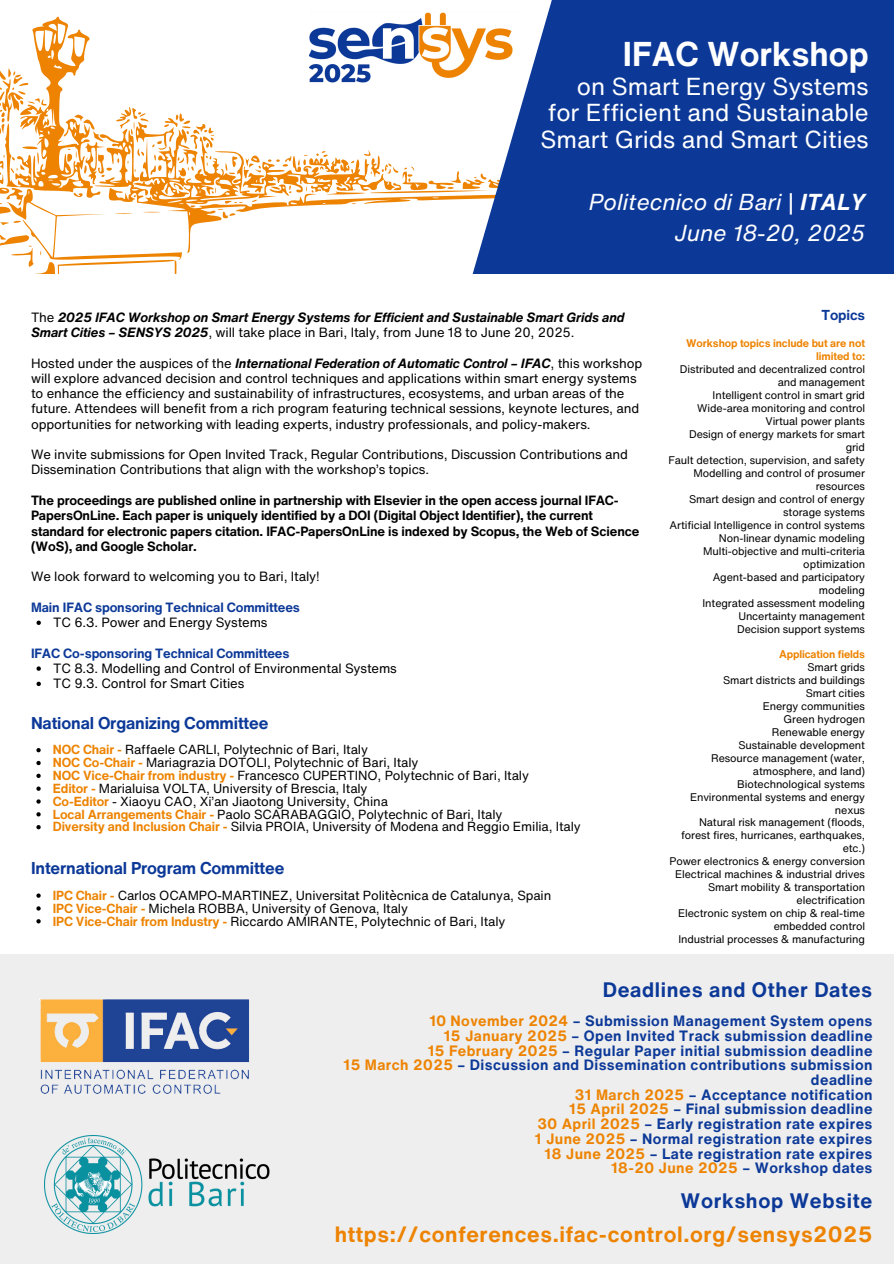
<style>
.page{position:relative;width:894px;height:1264px;background:#fff}
.page>*{position:absolute;margin:0;border:0;box-sizing:border-box;transform-origin:0 0}
.t1{font:700 33.45px "Helvetica Now Text";color:#fff}
.t2{font:23.85px/26.8px "Helvetica Now Text";color:#fff;text-align:right}
.t3{font:italic 22.5px/30.8px "Helvetica Now Text";color:#fff;text-align:right}
.t4{font:700 21.6px "Helvetica Now Text";letter-spacing:.03em;color:#ed8300}
.t5{font:700 20.4px "Helvetica Now Text";letter-spacing:.03em;color:#0c3998}
.t6{font:700 16.65px "Helvetica Now Text";letter-spacing:-.01em;color:#0c3998}
.t7{font:700 14.55px/14.7px "Helvetica Now Text";letter-spacing:.03em;color:#0c3998;text-align:right}
.t8{font:700 14.1px "Helvetica Now Text";letter-spacing:-.01em;color:#0c3998}
.t9{font:13.05px/15.3px "Helvetica Now Text";letter-spacing:-.01em;color:#000}
.t10{font:700 13.05px/15.3px "Helvetica Now Text";letter-spacing:-.01em;color:#000}
.t11{font:italic 700 13.05px/15.3px "Helvetica Now Text";letter-spacing:-.01em;color:#000}
.t12{font:700 13.05px "Helvetica Now Text";letter-spacing:-.01em;color:#0c3998}
.t13{font:12.9px "Helvetica Now Text";letter-spacing:-.01em;color:#000}
.t14{font:10.8px/12.9px "Helvetica Now Text";letter-spacing:-.01em;color:#000;text-align:right}
.t15{font:700 10.8px/12.9px "Helvetica Now Text";letter-spacing:-.01em;color:#ed8300;text-align:right}
.s1{font-weight:700}
.s2{font-weight:400;font-style:normal}
.s3{font-weight:700;font-style:italic}
.s4{font-weight:700;color:#ed8300}
.s5{color:#ed8300}
</style>
<div class="page">
<svg style="left:0;top:16px;width:467px;height:258px"></svg>
<svg style="left:467px;top:0;width:426px;height:274px;background:#1e489f"></svg>
<img style="left:309px;top:12px;width:209px;height:71px">
<div style="left:0;top:954px;width:893px;height:309px;background:#eee"></div>
<img style="left:40px;top:999px;width:209px;height:95px">
<img style="left:45px;top:1135px;width:225px;height:97px">
<svg style="left:36px;top:748px;width:5px;height:4px"></svg>
<svg style="left:36px;top:761px;width:5px;height:4px"></svg>
<svg style="left:36px;top:773px;width:5px;height:5px"></svg>
<svg style="left:36px;top:786px;width:5px;height:4px"></svg>
<svg style="left:36px;top:799px;width:5px;height:4px"></svg>
<svg style="left:36px;top:812px;width:5px;height:4px"></svg>
<svg style="left:36px;top:825px;width:5px;height:4px"></svg>
<svg style="left:36px;top:893px;width:5px;height:4px"></svg>
<svg style="left:36px;top:906px;width:5px;height:4px"></svg>
<svg style="left:36px;top:919px;width:5px;height:4px"></svg>
<svg style="left:36px;top:620px;width:5px;height:5px"></svg>
<svg style="left:36px;top:666px;width:5px;height:4px"></svg>
<svg style="left:36px;top:681px;width:5px;height:5px"></svg>
<h2 class="t1" style="left:622px;top:29px;width:247px">IFAC Workshop</h2>
<h2 class="t2" style="left:540px;top:72px;width:329px">on Smart Energy Systems for Efficient and Sustainable<br>Smart Grids and Smart Cities</h2>
<p class="t3" style="left:588px;top:186px;width:277px">Politecnico di Bari | <span class="s1">ITALY<br></span>June 18-20, 2025</p>
<p class="t11" style="left:31px;top:309px;width:595px"><span class="s2">The</span> 2025 IFAC Workshop on Smart Energy Systems for Efficient and Sustainable Smart Grids and<br>Smart Cities – SENSYS 2025<span class="s2">, will take place in Bari, Italy, from June 18 to June 20, 2025.</span></p>
<p class="t9" style="left:31px;top:355px;width:612px">Hosted under the auspices of the <span class="s3">International Federation of Automatic Control – IFAC</span>, this workshop will explore advanced decision and control techniques and applications within smart energy systems to enhance the efficiency and sustainability of infrastructures, ecosystems, and urban areas of the future. Attendees will benefit from a rich program featuring technical sessions, keynote lectures, and opportunities for networking with leading experts, industry professionals, and policy-makers.</p>
<p class="t9" style="left:31px;top:446px;width:598px">We invite submissions for Open Invited Track, Regular Contributions, Discussion Contributions and<br>Dissemination Contributions that align with the workshop’s topics.</p>
<p class="t10" style="left:31px;top:492px;width:609px">The proceedings are published online in partnership with Elsevier in the open access journal IFAC-PapersOnLine. Each paper is uniquely identified by a DOI (Digital Object Identifier), the current standard for electronic papers citation. IFAC-PapersOnLine is indexed by Scopus, the Web of Science (WoS), and Google Scholar.</p>
<p class="t9" style="left:31px;top:569px;width:290px">We look forward to welcoming you to Bari, Italy!</p>
<p class="t12" style="left:31px;top:597px;width:270px">Main IFAC sponsoring Technical Committees</p>
<p class="t9" style="left:53px;top:614px;width:216px">TC 6.3. Power and Energy Systems</p>
<p class="t12" style="left:31px;top:643px;width:260px">IFAC Co-sponsoring Technical Committees</p>
<p class="t9" style="left:53px;top:660px;width:345px">TC 8.3. Modelling and Control of Environmental Systems</p>
<p class="t9" style="left:53px;top:675px;width:192px">TC 9.3. Control for Smart Cities</p>
<h2 class="t6" style="left:31px;top:710px;width:239px">National Organizing Committee</h2>
<p class="t13" style="left:53px;top:740px;width:316px"><span class="s4">NOC Chair -</span> Raffaele CARLI, Polytechnic of Bari, Italy</p>
<p class="t13" style="left:53px;top:753px;width:367px"><span class="s4">NOC Co-Chair -</span> Mariagrazia DOTOLI, Polytechnic of Bari, Italy</p>
<p class="t13" style="left:53px;top:765px;width:477px"><span class="s4">NOC Vice-Chair from industry -</span> Francesco CUPERTINO, Polytechnic of Bari, Italy</p>
<p class="t13" style="left:53px;top:778px;width:316px"><span class="s4">Editor -</span> Marialuisa VOLTA, University of Brescia, Italy</p>
<p class="t13" style="left:53px;top:791px;width:336px"><span class="s4">Co-Editor</span> - Xiaoyu CAO, Xi’an Jiaotong University, China</p>
<p class="t13" style="left:53px;top:804px;width:451px"><span class="s4">Local Arrangements Chair -</span> Paolo SCARABAGGIO, Polytechnic of Bari, Italy</p>
<p class="t13" style="left:53px;top:817px;width:529px"><span class="s4">Diversity and Inclusion Chair -</span> Silvia PROIA, University of Modena and Reggio Emilia, Italy</p>
<p class="t6" style="left:31px;top:855px;width:255px">International Program Committee</p>
<p class="t13" style="left:53px;top:885px;width:500px"><span class="s4">IPC Chair -</span> Carlos OCAMPO-MARTINEZ, Universitat Politècnica de Catalunya, Spain</p>
<p class="t13" style="left:53px;top:898px;width:356px"><span class="s4">IPC Vice-Chair -</span> Michela ROBBA, University of Genova, Italy</p>
<p class="t13" style="left:53px;top:911px;width:454px"><span class="s4">IPC Vice-Chair from Industry -</span> Riccardo AMIRANTE, Polytechnic of Bari, Italy</p>
<p class="t8" style="left:821px;top:304px;width:45px">Topics</p>
<p class="t15" style="left:686px;top:337px;width:180px">Workshop topics include but are not limited to:</p>
<p class="t14" style="left:679px;top:363px;width:187px">Distributed and decentralized control and management</p>
<p class="t14" style="left:712px;top:389px;width:154px">Intelligent control in smart grid</p>
<p class="t14" style="left:697px;top:402px;width:169px">Wide-area monitoring and control</p>
<p class="t14" style="left:765px;top:414px;width:101px">Virtual power plants</p>
<p class="t14" style="left:688px;top:427px;width:177px">Design of energy markets for smart grid</p>
<p class="t14" style="left:668px;top:453px;width:198px">Fault detection, supervision, and safety</p>
<p class="t14" style="left:693px;top:466px;width:173px">Modelling and control of prosumer resources</p>
<p class="t14" style="left:688px;top:492px;width:177px">Smart design and control of energy storage systems</p>
<p class="t14" style="left:669px;top:518px;width:197px">Artificial Intelligence in control systems</p>
<h6 class="t14" style="left:718px;top:531px;width:148px">Non-linear dynamic modeling</h6>
<p class="t14" style="left:702px;top:544px;width:163px">Multi-objective and multi-criteria optimization</p>
<h6 class="t14" style="left:712px;top:570px;width:154px">Agent-based and participatory modeling</h6>
<p class="t14" style="left:702px;top:596px;width:164px">Integrated assessment modeling</p>
<h6 class="t14" style="left:738px;top:609px;width:128px">Uncertainty management</h6>
<p class="t14" style="left:737px;top:622px;width:129px">Decision support systems</p>
<p class="t15" style="left:778px;top:647px;width:87px">Application fields</p>
<h4 class="t14" style="left:807px;top:660px;width:59px">Smart grids</h4>
<p class="t14" style="left:723px;top:673px;width:143px">Smart districts and buildings</p>
<p class="t14" style="left:805px;top:686px;width:61px">Smart cities</p>
<p class="t14" style="left:762px;top:699px;width:104px">Energy communities</p>
<p class="t14" style="left:783px;top:712px;width:83px">Green hydrogen</p>
<p class="t14" style="left:771px;top:725px;width:95px">Renewable energy</p>
<p class="t14" style="left:738px;top:738px;width:128px">Sustainable development</p>
<p class="t14" style="left:711px;top:751px;width:155px">Resource management (water, atmosphere, and land)</p>
<h4 class="t14" style="left:737px;top:777px;width:129px">Biotechnological systems</h4>
<p class="t14" style="left:689px;top:790px;width:176px">Environmental systems and energy nexus</p>
<p class="t14" style="left:680px;top:816px;width:185px">Natural risk management (floods, forest fires, hurricanes, earthquakes, etc.)</p>
<p class="t14" style="left:669px;top:854px;width:197px">Power electronics &amp; energy conversion</p>
<p class="t14" style="left:674px;top:867px;width:191px">Electrical machines &amp; industrial drives</p>
<p class="t14" style="left:708px;top:880px;width:158px">Smart mobility &amp; transportation electrification</p>
<h3 class="t14" style="left:678px;top:906px;width:188px">Electronic system on chip &amp; real-time embedded control</h3>
<h5 class="t14" style="left:678px;top:932px;width:188px">Industrial processes &amp; manufacturing</h5>
<p class="t5" style="left:602px;top:974px;width:271px">Deadlines and Other Dates</p>
<p class="t7" style="left:343px;top:1013px;width:530px"><span class="s5">10 November 2024</span> – Submission Management System opens<br><span class="s5">15 January 2025</span> – Open Invited Track submission deadline<br><span class="s5">15 February 2025</span> – Regular Paper initial submission deadline<br><span class="s5">15 March 2025</span> – Discussion and Dissemination contributions submission deadline<br><span class="s5">31 March 2025</span> – Acceptance notification<br><span class="s5">15 April 2025</span> – Final submission deadline<br><span class="s5">30 April 2025</span> – Early registration rate expires<br><span class="s5">1 June 2025</span> – Normal registration rate expires<br><span class="s5">18 June 2025</span> – Late registration rate expires<br><span class="s5">18-20 June 2025</span> – Workshop dates</p>
<p class="t5" style="left:680px;top:1185px;width:193px">Workshop Website</p>
<p class="t4" style="left:334px;top:1217px;width:539px">https://conferences.ifac-control.org/sensys2025</p>
</div>
